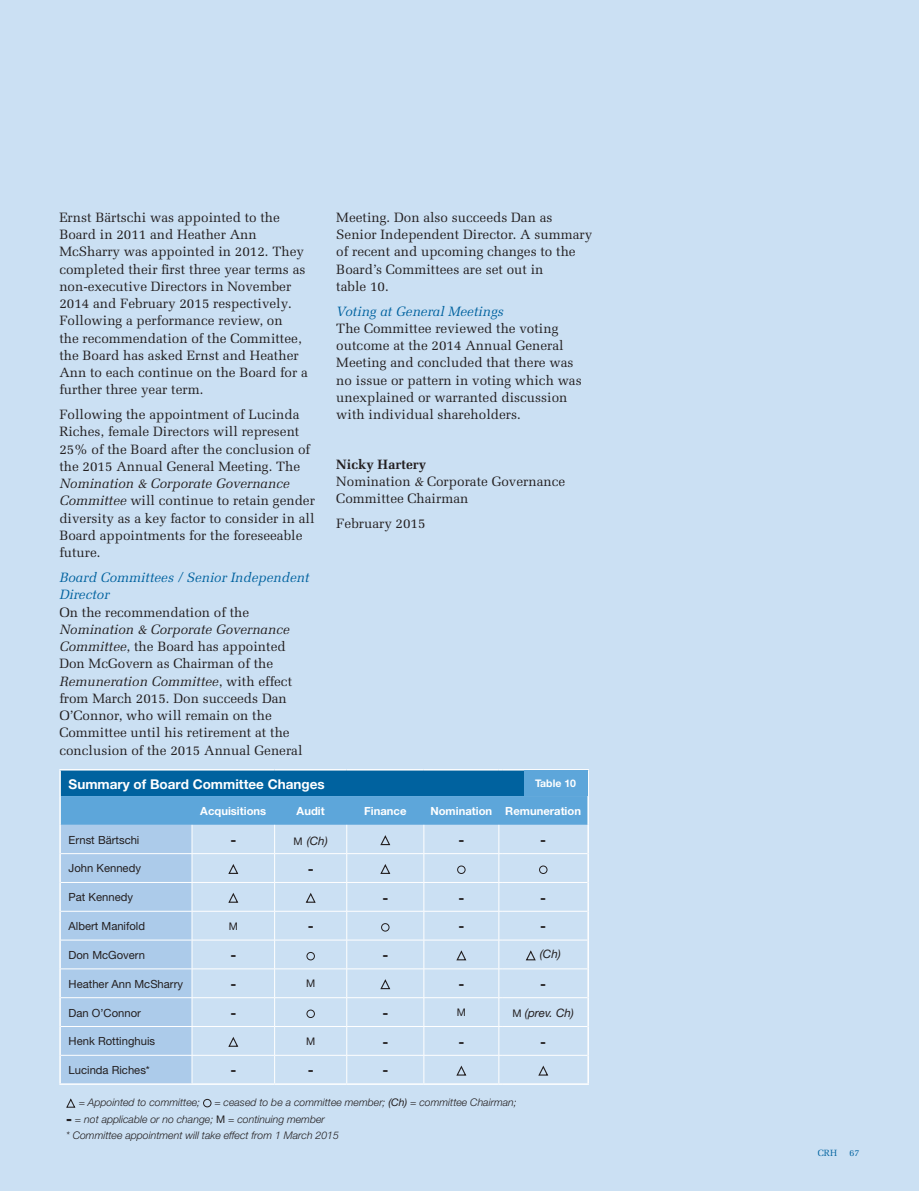
<style>
.page{position:relative;width:919px;height:1191px;background:#fff}
.page>*{position:absolute;margin:0;border:0;box-sizing:border-box;transform-origin:0 0}
.t1{font:700 14.7px "Helvetica Neue LT";color:#231f20}
.Body_Mel_7_75_on_10{font:13.5px/17.2px "Melior LT Pro";color:#231f20}
.Subs_Mel_Ital_9_on_1{font:italic 13.5px/17.2px "Melior LT Pro";color:#00629f}
.Q_Arrow{font:700 13.5px "Helvetica Neue LT";color:#fff}
.t2{font:italic 11.7px "Helvetica Neue LT Std";color:#231f20}
.t3{font:11.25px "Helvetica Neue LT";color:#231f20}
.t4{font:700 11.25px "Helvetica Neue LT";color:#fff}
.t5{font:italic 300 10.5px "Helvetica Neue LT";color:#231f20}
.t6{font:700 10.5px "Helvetica Neue LT";color:#fff}
.t7{font:10.5px "Helvetica Neue LT";color:#231f20}
.t8{font:9px "Melior LT Pro";color:#00629f}
.s1{font-style:italic}
.s2{font-family:"Melior LT Std";font-weight:700}
.s3{font-family:"Helvetica Neue LT";font-style:normal;font-size:10.5px}
.s4{font-family:"Helvetica Neue LT Std";font-weight:400}
.s5{font-weight:800;font-style:normal;font-size:14.7px}
.s6{font-weight:400;font-style:normal}
</style>
<div class="page">
<div style="left:0;top:0;width:918px;height:1191px;background:#cbe0f3"></div>
<hr style="left:502px;top:769px;width:87px;height:1px;background:#fff">
<hr style="left:587px;top:770px;width:2px;height:26px;background:#fff">
<hr style="left:59px;top:796px;width:2px;height:29px;background:#fff">
<hr style="left:587px;top:796px;width:2px;height:29px;background:#fff">
<hr style="left:59px;top:825px;width:2px;height:28px;background:#fff">
<hr style="left:587px;top:825px;width:2px;height:28px;background:#fff">
<hr style="left:59px;top:853px;width:2px;height:29px;background:#fff">
<hr style="left:587px;top:853px;width:2px;height:29px;background:#fff">
<hr style="left:59px;top:882px;width:2px;height:29px;background:#fff">
<hr style="left:587px;top:882px;width:2px;height:29px;background:#fff">
<hr style="left:59px;top:911px;width:2px;height:29px;background:#fff">
<hr style="left:587px;top:911px;width:2px;height:29px;background:#fff">
<hr style="left:59px;top:940px;width:2px;height:29px;background:#fff">
<hr style="left:587px;top:940px;width:2px;height:29px;background:#fff">
<hr style="left:59px;top:969px;width:2px;height:28px;background:#fff">
<hr style="left:587px;top:969px;width:2px;height:28px;background:#fff">
<hr style="left:59px;top:997px;width:2px;height:29px;background:#fff">
<hr style="left:587px;top:997px;width:2px;height:29px;background:#fff">
<hr style="left:59px;top:1026px;width:2px;height:29px;background:#fff">
<hr style="left:587px;top:1026px;width:2px;height:29px;background:#fff">
<hr style="left:59px;top:1055px;width:2px;height:28px;background:#fff">
<hr style="left:587px;top:1055px;width:2px;height:28px;background:#fff">
<hr style="left:59px;top:1083px;width:133px;height:1px;background:#fff">
<hr style="left:502px;top:1083px;width:87px;height:1px;background:#fff">
<hr style="left:59px;top:769px;width:133px;height:1px;background:#fff">
<hr style="left:59px;top:770px;width:2px;height:26px;background:#fff">
<svg style="left:60px;top:769px;width:528px;height:315px"></svg>
<svg style="left:66px;top:1098px;width:10px;height:10px"></svg>
<div style="left:203px;top:1099px;width:8px;height:8px;border:1px solid #231f20;border-radius:50%"></div>
<p class="Body_Mel_7_75_on_10" style="left:59px;top:208px;width:250px">Ernst Bärtschi was appointed to the Board in 2011 and Heather Ann McSharry was appointed in 2012. They completed their first three year terms as non-executive Directors in November 2014 and February 2015 respectively.<br>Following a performance review, on<br>the recommendation of the Committee, the Board has asked Ernst and Heather Ann to each continue on the Board for a further three year term.</p>
<p class="Body_Mel_7_75_on_10" style="left:59px;top:406px;width:257px">Following the appointment of Lucinda Riches, female Directors will represent 25% of the Board after the conclusion of the 2015 Annual General Meeting. The <span class="s1">Nomination</span> <span class="s1">&amp;</span> <span class="s1">Corporate Governance Committee</span> will continue to retain gender diversity as a key factor to consider in all Board appointments for the foreseeable future.</p>
<p class="Subs_Mel_Ital_9_on_1" style="left:59px;top:569px;width:251px">Board Committees / Senior Independent<br>Director</p>
<p class="Body_Mel_7_75_on_10" style="left:59px;top:603px;width:245px">On the recommendation of the <span class="s1">Nomination</span> <span class="s1">&amp;</span> <span class="s1">Corporate Governance Committee</span>, the Board has appointed Don McGovern as Chairman of the <span class="s1">Remuneration Committee</span>, with effect from March 2015. Don succeeds Dan O’Connor, who will remain on the Committee until his retirement at the conclusion of the 2015 Annual General</p>
<p class="Body_Mel_7_75_on_10" style="left:336px;top:208px;width:257px">Meeting. Don also succeeds Dan as<br>Senior Independent Director. A summary of recent and upcoming changes to the<br>Board’s Committees are set out in<br>table 10.</p>
<p class="Subs_Mel_Ital_9_on_1" style="left:336px;top:302px;width:169px">Voting at General Meetings</p>
<p class="Body_Mel_7_75_on_10" style="left:336px;top:319px;width:247px">The Committee reviewed the voting outcome at the 2014 Annual General Meeting and concluded that there was no issue or pattern in voting which was unexplained or warranted discussion with individual shareholders.</p>
<p class="Body_Mel_7_75_on_10" style="left:336px;top:455px;width:230px"><span class="s2">Nicky Hartery<br></span>Nomination <span class="s1">&amp;</span> Corporate Governance<br>Committee Chairman</p>
<p class="Body_Mel_7_75_on_10" style="left:336px;top:514px;width:91px">February 2015</p>
<p class="Q_Arrow" style="left:69px;top:775px;width:257px">Summary of Board Committee Changes</p>
<p class="t6" style="left:535px;top:777px;width:43px">Table 10</p>
<p class="t4" style="left:200px;top:804px;width:68px">Acquisitions</p>
<p class="t4" style="left:296px;top:804px;width:30px">Audit</p>
<p class="t4" style="left:364px;top:804px;width:44px">Finance</p>
<p class="t4" style="left:430px;top:804px;width:63px">Nomination</p>
<p class="t4" style="left:505px;top:804px;width:77px">Remuneration</p>
<p class="t3" style="left:69px;top:833px;width:72px">Ernst Bärtschi</p>
<p class="t1" style="left:230px;top:830px;width:7px">-</p>
<p class="t2" style="left:293px;top:834px;width:36px"><span class="s3">M</span> (Ch)</p>
<p class="t1" style="left:458px;top:830px;width:7px">-</p>
<p class="t1" style="left:540px;top:830px;width:7px">-</p>
<p class="t3" style="left:69px;top:861px;width:74px">John Kennedy</p>
<p class="t1" style="left:308px;top:859px;width:7px">-</p>
<p class="t3" style="left:69px;top:890px;width:66px">Pat Kennedy</p>
<p class="t1" style="left:382px;top:888px;width:7px">-</p>
<p class="t1" style="left:458px;top:888px;width:7px">-</p>
<p class="t1" style="left:540px;top:888px;width:7px">-</p>
<p class="t3" style="left:69px;top:919px;width:78px">Albert Manifold</p>
<p class="t7" style="left:229px;top:919px;width:11px">M</p>
<p class="t1" style="left:308px;top:917px;width:7px">-</p>
<p class="t1" style="left:458px;top:917px;width:7px">-</p>
<p class="t1" style="left:540px;top:917px;width:7px">-</p>
<p class="t3" style="left:69px;top:948px;width:78px">Don McGovern</p>
<p class="t1" style="left:230px;top:946px;width:7px">-</p>
<p class="t1" style="left:382px;top:946px;width:7px">-</p>
<p class="t2" style="left:540px;top:947px;width:22px">(Ch)</p>
<p class="t3" style="left:69px;top:977px;width:116px">Heather Ann McSharry</p>
<p class="t1" style="left:230px;top:974px;width:7px">-</p>
<p class="t7" style="left:306px;top:977px;width:11px">M</p>
<p class="t1" style="left:458px;top:974px;width:7px">-</p>
<p class="t1" style="left:540px;top:974px;width:7px">-</p>
<p class="t3" style="left:69px;top:1005px;width:74px">Dan O’Connor</p>
<p class="t1" style="left:230px;top:1003px;width:7px">-</p>
<p class="t1" style="left:382px;top:1003px;width:7px">-</p>
<p class="t7" style="left:457px;top:1006px;width:11px">M</p>
<p class="t2" style="left:512px;top:1005px;width:63px"><span class="s3">M</span> (prev. Ch)</p>
<p class="t3" style="left:69px;top:1034px;width:88px">Henk Rottinghuis</p>
<p class="t7" style="left:306px;top:1035px;width:11px">M</p>
<p class="t1" style="left:382px;top:1032px;width:7px">-</p>
<p class="t1" style="left:458px;top:1032px;width:7px">-</p>
<p class="t1" style="left:540px;top:1032px;width:7px">-</p>
<p class="t3" style="left:69px;top:1063px;width:83px">Lucinda Riches*</p>
<p class="t1" style="left:230px;top:1061px;width:7px">-</p>
<p class="t1" style="left:308px;top:1061px;width:7px">-</p>
<p class="t1" style="left:382px;top:1061px;width:7px">-</p>
<p class="t5" style="left:79px;top:1096px;width:123px">= Appointed to committee;</p>
<p class="t5" style="left:214px;top:1096px;width:304px">= ceased to be a committee member; <span class="s4">(Ch)</span> = committee Chairman;</p>
<p class="t5" style="left:66px;top:1112px;width:260px"><span class="s5">-</span> = not applicable or no change; <span class="s6">M</span> = continuing member</p>
<p class="t5" style="left:66px;top:1129px;width:274px">* Committee appointment will take effect from 1 March 2015</p>
<p class="t8" style="left:817px;top:1147px;width:21px">CRH</p>
<p class="t8" style="left:849px;top:1147px;width:12px">67</p>
</div>
